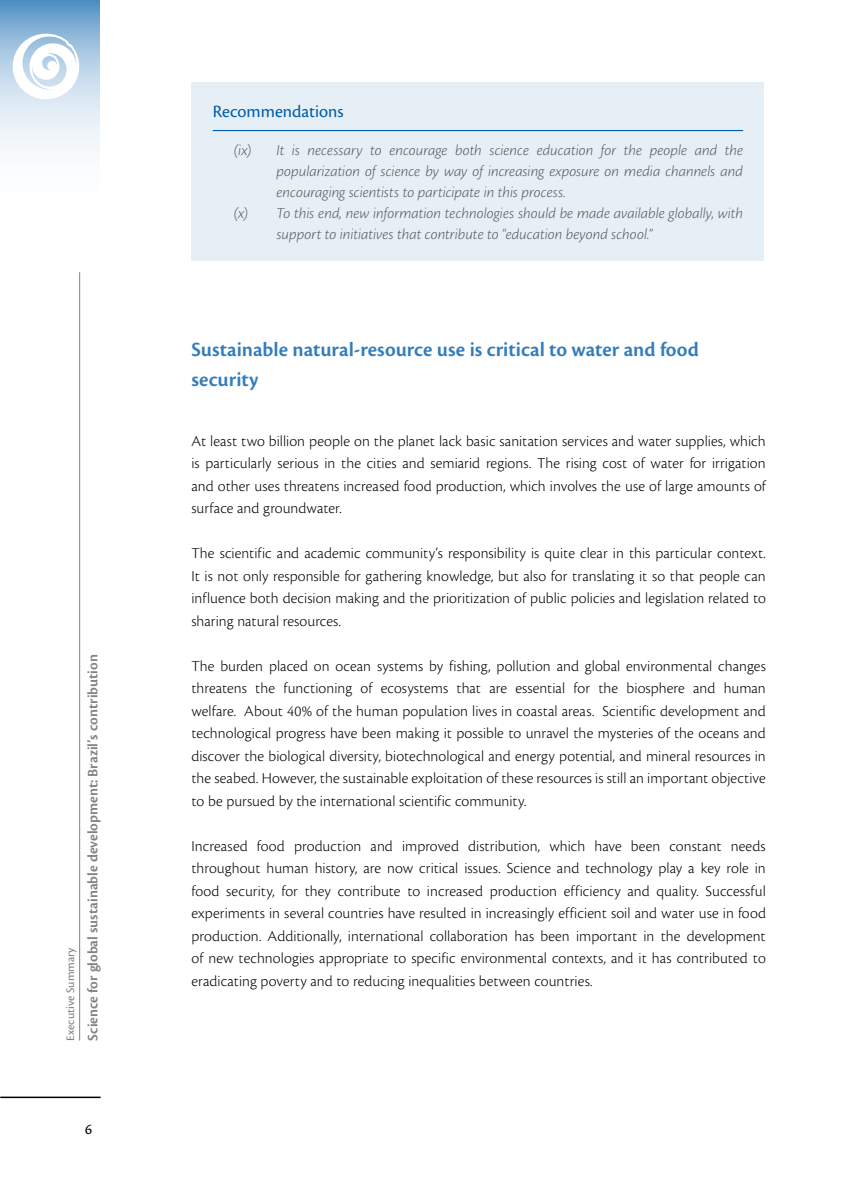
<style>
.page{position:relative;width:851px;height:1191px;background:#fff}
.page>*{position:absolute;margin:0;border:0;box-sizing:border-box;transform-origin:0 0}
.t1{font:600 21px/30px "Cronos Pro";color:#337dbb}
.t2{font:18px "Cronos Pro";color:#005daa}
.t3{font:300 15.75px/22.5px "Cronos Pro";letter-spacing:.005em;color:#000;text-align:justify}
.t4{font:italic 300 15.75px "Cronos Pro";color:#58595b}
.t5{font:600 15px "Cronos Pro";color:#808285}
.t6{font:15px "Cronos Pro";color:#000}
.t7{font:12px "Cronos Pro Capt";color:#808285}
</style>
<div class="page">
<hr style="left:0;top:1096px;width:101px;height:2px;background:#000">
<hr style="left:79px;top:272px;width:1px;height:768px;background:#808285">
<svg style="left:0;top:0;width:100px;height:150px"></svg>
<svg style="left:8px;top:31px;width:92px;height:89px"></svg>
<div style="left:191px;top:82px;width:573px;height:178px;background:#e6eff6"></div>
<hr style="left:213px;top:130px;width:530px;height:1px;background:#005daa">
<p class="t7" style="left:63px;top:1040px;width:95px;rotate:-90deg">Executive Summary</p>
<p class="t5" style="left:84px;top:1040px;width:387px;rotate:-90deg">Science for global sustainable development: Brazil’s contribution</p>
<p class="t6" style="left:85px;top:1121px;width:8px">6</p>
<p class="t2" style="left:213px;top:101px;width:132px">Recommendations</p>
<p class="t4" style="left:234px;top:141px;width:510px">(ix) It is necessary to encourage both science education for the people and the</p>
<p class="t4" style="left:276px;top:162px;width:468px">popularization of science by way of increasing exposure on media channels and</p>
<p class="t4" style="left:276px;top:183px;width:291px">encouraging scientists to participate in this process.</p>
<p class="t4" style="left:234px;top:204px;width:510px">(x) To this end, new information technologies should be made available globally, with</p>
<p class="t4" style="left:276px;top:225px;width:378px">support to initiatives that contribute to "education beyond school.”</p>
<h1 class="t1" style="left:191px;top:334px;width:509px">Sustainable natural-resource use is critical to water and food security</h1>
<p class="t3" style="left:191px;top:429px;width:575px">At least two billion people on the planet lack basic sanitation services and water supplies, which is particularly serious in the cities and semiarid regions. The rising cost of water for irrigation and other uses threatens increased food production, which involves the use of large amounts of surface and groundwater.</p>
<p class="t3" style="left:191px;top:542px;width:575px">The scientific and academic community’s responsibility is quite clear in this particular context.<br>It is not only responsible for gathering knowledge, but also for translating it so that people can influence both decision making and the prioritization of public policies and legislation related to sharing natural resources.</p>
<p class="t3" style="left:191px;top:654px;width:575px">The burden placed on ocean systems by fishing, pollution and global environmental changes threatens the functioning of ecosystems that are essential for the biosphere and human welfare. About 40% of the human population lives in coastal areas. Scientific development and technological progress have been making it possible to unravel the mysteries of the oceans and discover the biological diversity, biotechnological and energy potential, and mineral resources in the seabed. However, the sustainable exploitation of these resources is still an important objective to be pursued by the international scientific community.</p>
<p class="t3" style="left:191px;top:834px;width:576px">Increased food production and improved distribution, which have been constant needs throughout human history, are now critical issues. Science and technology play a key role in food security, for they contribute to increased production efficiency and quality. Successful experiments in several countries have resulted in increasingly efficient soil and water use in food production. Additionally, international collaboration has been important in the development of new technologies appropriate to specific environmental contexts, and it has contributed to eradicating poverty and to reducing inequalities between countries.</p>
</div>
